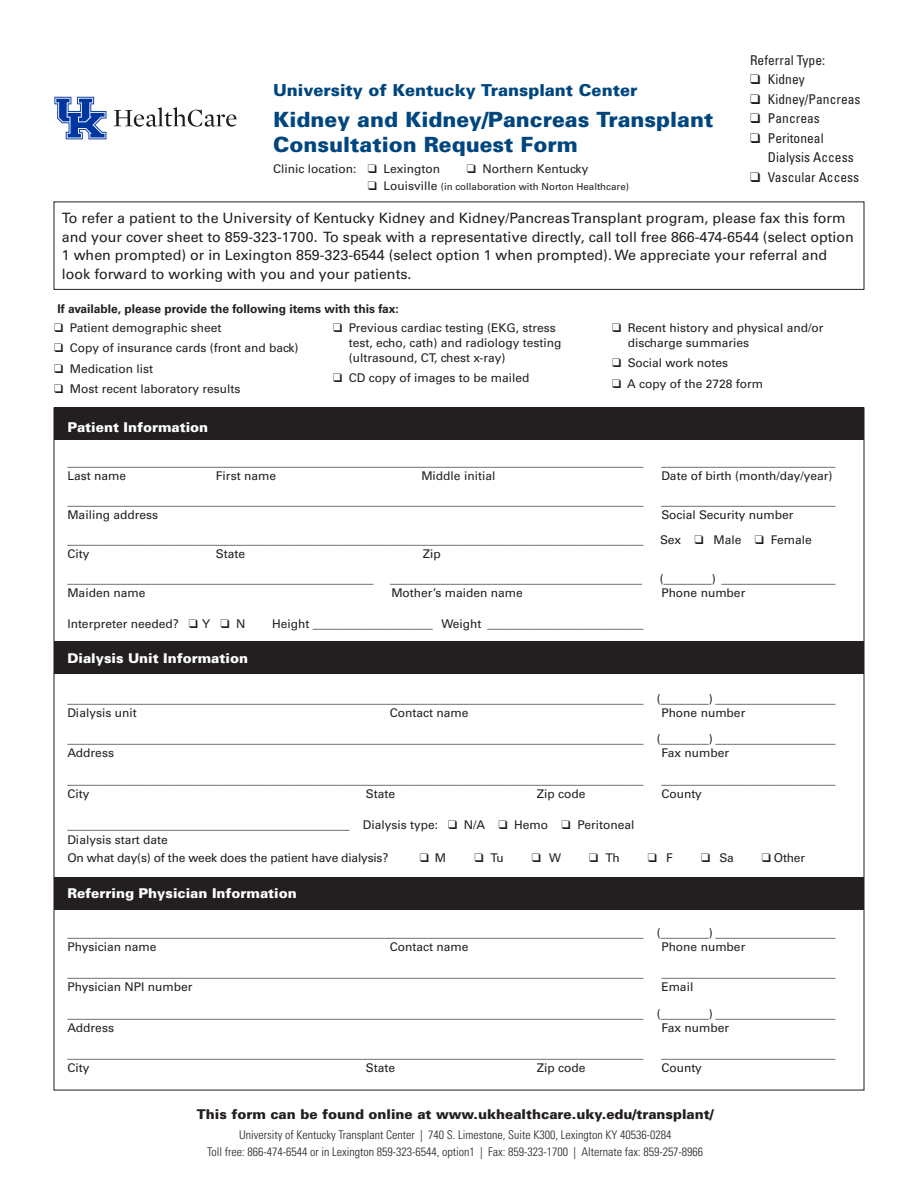
<style>
.page{position:relative;width:918px;height:1188px;background:#fff}
.page>*{position:absolute;margin:0;border:0;box-sizing:border-box;transform-origin:0 0}
.t1{font:900 21px/25.5px "Univers";color:#00467e}
.t2{font:900 16.5px "Univers";color:#00467e}
.t3{font:14.25px/18.8px "Univers";color:#231f20}
.t4{font:condensed 13.5px/19.5px "Univers";color:#231f20}
.t5{font:900 13.5px "Univers";color:#fff}
.t6{font:900 13.5px "Univers";color:#231f20}
.t7{font:12px/14.2px "Univers";color:#231f20}
.t8{font:300 condensed 12px/17.2px "Univers";color:#231f20;text-align:center}
.t9{font:700 12px "Univers";color:#231f20}
.t10{font:9.75px "Univers";color:#231f20}
.s1{font-size:12px}
</style>
<div class="page">
<div style="left:54px;top:408px;width:810px;height:32px;background:#231f20"></div>
<div style="left:54px;top:641px;width:810px;height:32px;background:#231f20"></div>
<div style="left:54px;top:878px;width:810px;height:32px;background:#231f20"></div>
<div style="left:54px;top:202px;width:810px;height:88px;border:1px solid #231f20"></div>
<svg style="left:54px;top:97px;width:52px;height:42px"></svg>
<svg style="left:114px;top:107px;width:123px;height:20px"></svg>
<h2 class="t2" style="left:273px;top:80px;width:366px">University of Kentucky Transplant Center</h2>
<h1 class="t1" style="left:273px;top:106px;width:442px">Kidney and Kidney/Pancreas Transplant<br>Consultation Request Form</h1>
<p class="t7" style="left:273px;top:162px;width:168px">Clinic location: ❑ Lexington</p>
<p class="t7" style="left:467px;top:162px;width:123px">❑ Northern Kentucky</p>
<p class="t10" style="left:368px;top:181px;width:263px">❑ <span class="s1">Louisville</span> (in collaboration with Norton Healthcare)</p>
<p class="t4" style="left:750px;top:50px;width:77px">Referral Type:</p>
<p class="t4" style="left:750px;top:70px;width:56px">❑ Kidney</p>
<p class="t4" style="left:750px;top:89px;width:112px">❑ Kidney/Pancreas</p>
<p class="t4" style="left:750px;top:109px;width:71px">❑ Pancreas</p>
<p class="t4" style="left:768px;top:128px;width:87px;text-indent:-18px">❑ Peritoneal<br>Dialysis Access</p>
<p class="t4" style="left:750px;top:167px;width:111px">❑ Vascular Access</p>
<p class="t3" style="left:62px;top:209px;width:794px">To refer a patient to the University of Kentucky Kidney and Kidney/Pancreas Transplant program, please fax this form and your cover sheet to 859-323-1700. To speak with a representative directly, call toll free 866-474-6544 (select option 1 when prompted) or in Lexington 859-323-6544 (select option 1 when prompted). We appreciate your referral and look forward to working with you and your patients.</p>
<p class="t9" style="left:57px;top:301px;width:343px">If available, please provide the following items with this fax:</p>
<p class="t7" style="left:54px;top:321px;width:169px">❑ Patient demographic sheet</p>
<p class="t7" style="left:54px;top:341px;width:246px">❑ Copy of insurance cards (front and back)</p>
<p class="t7" style="left:54px;top:361px;width:101px">❑ Medication list</p>
<p class="t7" style="left:54px;top:382px;width:188px">❑ Most recent laboratory results</p>
<p class="t7" style="left:349px;top:320px;width:214px;line-height:15px;text-indent:-16px">❑ Previous cardiac testing (EKG, stress test, echo, cath) and radiology testing (ultrasound, CT, chest x-ray)</p>
<p class="t7" style="left:333px;top:371px;width:198px">❑ CD copy of images to be mailed</p>
<p class="t7" style="left:628px;top:320px;width:197px;line-height:15px;text-indent:-16px">❑ Recent history and physical and/or discharge summaries</p>
<p class="t7" style="left:612px;top:356px;width:118px">❑ Social work notes</p>
<p class="t7" style="left:612px;top:376px;width:153px">❑ A copy of the 2728 form</p>
<p class="t5" style="left:67px;top:419px;width:142px">Patient Information</p>
<p class="t7" style="left:67px;top:454px;width:578px">________________________________________________________________________________________________</p>
<p class="t7" style="left:661px;top:454px;width:175px">_____________________________</p>
<p class="t7" style="left:67px;top:469px;width:60px">Last name</p>
<p class="t7" style="left:216px;top:469px;width:62px">First name</p>
<p class="t7" style="left:421px;top:469px;width:76px">Middle initial</p>
<p class="t7" style="left:661px;top:469px;width:173px">Date of birth (month/day/year)</p>
<p class="t7" style="left:67px;top:493px;width:578px">________________________________________________________________________________________________</p>
<p class="t7" style="left:661px;top:493px;width:175px">_____________________________</p>
<p class="t7" style="left:67px;top:508px;width:92px">Mailing address</p>
<p class="t7" style="left:661px;top:508px;width:134px">Social Security number</p>
<p class="t7" style="left:67px;top:532px;width:578px">________________________________________________________________________________________________</p>
<p class="t7" style="left:660px;top:532px;width:153px">Sex ❑ Male ❑ Female</p>
<p class="t7" style="left:67px;top:547px;width:24px">City</p>
<p class="t7" style="left:216px;top:547px;width:31px">State</p>
<p class="t7" style="left:423px;top:547px;width:19px">Zip</p>
<p class="t7" style="left:67px;top:571px;width:307px">___________________________________________________</p>
<p class="t7" style="left:390px;top:571px;width:253px">__________________________________________</p>
<p class="t7" style="left:660px;top:571px;width:177px">(________) ___________________</p>
<p class="t7" style="left:67px;top:586px;width:80px">Maiden name</p>
<p class="t7" style="left:391px;top:586px;width:133px">Mother’s maiden name</p>
<p class="t7" style="left:661px;top:586px;width:85px">Phone number</p>
<p class="t7" style="left:67px;top:617px;width:180px">Interpreter needed? ❑ Y ❑ N</p>
<p class="t7" style="left:272px;top:617px;width:373px">Height ____________________ Weight __________________________</p>
<p class="t5" style="left:67px;top:650px;width:182px">Dialysis Unit Information</p>
<p class="t7" style="left:67px;top:691px;width:770px">________________________________________________________________________________________________ (________) ____________________<br>Dialysis unit</p>
<p class="t7" style="left:390px;top:706px;width:80px">Contact name</p>
<p class="t7" style="left:67px;top:700px;width:769px;line-height:26.2px;text-indent:594px">Phone number ________________________________________________________________________________________________ (________) ____________________</p>
<p class="t7" style="left:67px;top:746px;width:48px">Address</p>
<p class="t7" style="left:661px;top:746px;width:69px">Fax number</p>
<p class="t7" style="left:67px;top:772px;width:578px">________________________________________________________________________________________________</p>
<p class="t7" style="left:661px;top:772px;width:175px">_____________________________</p>
<p class="t7" style="left:67px;top:787px;width:24px">City</p>
<p class="t7" style="left:366px;top:787px;width:31px">State</p>
<p class="t7" style="left:537px;top:787px;width:50px">Zip code</p>
<p class="t7" style="left:661px;top:787px;width:42px">County</p>
<p class="t7" style="left:67px;top:818px;width:569px">_______________________________________________ Dialysis type: ❑ N/A ❑ Hemo ❑ Peritoneal<br>Dialysis start date</p>
<p class="t7" style="left:67px;top:851px;width:323px">On what day(s) of the week does the patient have dialysis?</p>
<p class="t7" style="left:420px;top:851px;width:28px">❑ M</p>
<p class="t7" style="left:474px;top:851px;width:31px">❑ Tu</p>
<p class="t7" style="left:532px;top:851px;width:31px">❑ W</p>
<p class="t7" style="left:589px;top:851px;width:32px">❑ Th</p>
<p class="t7" style="left:648px;top:851px;width:27px">❑ F</p>
<p class="t7" style="left:701px;top:851px;width:34px">❑ Sa</p>
<p class="t7" style="left:762px;top:851px;width:45px">❑ Other</p>
<p class="t5" style="left:67px;top:885px;width:231px">Referring Physician Information</p>
<p class="t7" style="left:67px;top:925px;width:770px">________________________________________________________________________________________________ (________) ____________________<br>Physician name</p>
<p class="t7" style="left:390px;top:940px;width:80px">Contact name</p>
<p class="t7" style="left:661px;top:940px;width:85px">Phone number</p>
<p class="t7" style="left:67px;top:966px;width:577px">________________________________________________________________________________________________</p>
<p class="t7" style="left:661px;top:966px;width:175px">_____________________________</p>
<p class="t7" style="left:67px;top:980px;width:127px">Physician NPI number</p>
<p class="t7" style="left:67px;top:974px;width:769px;line-height:26.2px;text-indent:594px">Email ________________________________________________________________________________________________ (________) ____________________</p>
<p class="t7" style="left:67px;top:1021px;width:48px">Address</p>
<p class="t7" style="left:661px;top:1021px;width:69px">Fax number</p>
<p class="t7" style="left:67px;top:1047px;width:578px">________________________________________________________________________________________________</p>
<p class="t7" style="left:661px;top:1047px;width:175px">_____________________________</p>
<p class="t7" style="left:67px;top:1061px;width:24px">City</p>
<p class="t7" style="left:366px;top:1061px;width:31px">State</p>
<p class="t7" style="left:537px;top:1061px;width:50px">Zip code</p>
<p class="t7" style="left:661px;top:1061px;width:42px">County</p>
<p class="t6" style="left:197px;top:1105px;width:518px">This form can be found online at www.ukhealthcare.uky.edu/transplant/</p>
<p class="t8" style="left:207px;top:1126px;width:498px">University of Kentucky Transplant Center | 740 S. Limestone, Suite K300, Lexington KY 40536-0284<br>Toll free: 866-474-6544 or in Lexington 859-323-6544, option1 | Fax: 859-323-1700 | Alternate fax: 859-257-8966</p>
</div>
